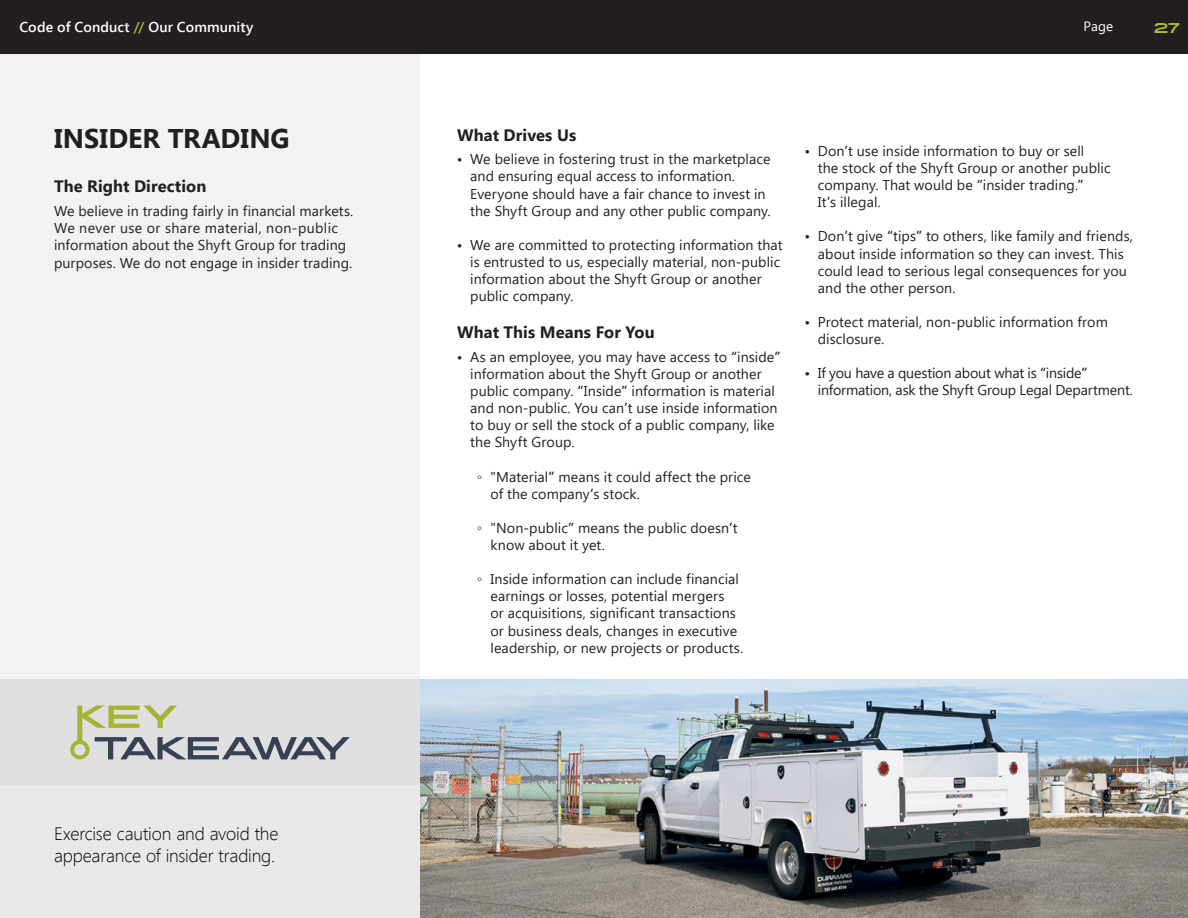
<style>
.page{position:relative;width:1188px;height:918px;background:#fff}
.page>*{position:absolute;margin:0;border:0;box-sizing:border-box;transform-origin:0 0}
.t1{font:700 27px "Segoe UI";color:#231f20}
.t2{font:300 18px/21.6px "Segoe UI";letter-spacing:-.01em;color:#000}
.t3{font:700 16.5px "Segoe UI";letter-spacing:.005em;color:#231f20}
.t4{font:14.25px/17.1px "Segoe UI";letter-spacing:.005em;color:#231f20}
.t5{font:14.25px/17.1px "Segoe UI";letter-spacing:-.015em;color:#231f20}
.t6{font:600 14.25px "Segoe UI";letter-spacing:.005em;color:#fff}
.t7{font:500 14.25px "Miedinger";color:#b0bc36}
.t8{font:13.5px "Segoe UI";color:#fff}
.s1{color:#b0bc36}
.s2{font-weight:600}
</style>
<div class="page">
<div style="left:0;top:0;width:1188px;height:54px;background:#231f20"></div>
<div style="left:0;top:54px;width:420px;height:864px;background:#f2f2f2"></div>
<div style="left:0;top:680px;width:420px;height:238px;background:#e8e8e8"></div>
<div style="left:0;top:680px;width:420px;height:105px;background:#dfdfdf"></div>
<svg style="left:70px;top:706px;width:280px;height:53px"></svg>
<img style="left:420px;top:680px;width:768px;height:238px">
<p class="t6" style="left:19px;top:17px;width:235px">Code of Conduct <span class="s1">//</span> Our Community</p>
<p class="t8" style="left:1084px;top:19px;width:31px">Page</p>
<p class="t7" style="left:1154px;top:19px;width:27px">27</p>
<h1 class="t1" style="left:54px;top:123px;width:237px">INSIDER TRADING</h1>
<p class="t3" style="left:457px;top:125px;width:121px">What Drives Us</p>
<p class="t4" style="left:470px;top:151px;width:302px;text-indent:-13px"><span class="s2">•</span> We believe in fostering trust in the marketplace and ensuring equal access to information.<br>Everyone should have a fair chance to invest in the Shyft Group and any other public company.</p>
<p class="t4" style="left:470px;top:236px;width:314px;text-indent:-13px"><span class="s2">•</span> We are committed to protecting information that is entrusted to us, especially material, non-public information about the Shyft Group or another public company.</p>
<p class="t3" style="left:457px;top:323px;width:199px">What This Means For You</p>
<p class="t4" style="left:470px;top:348px;width:312px;text-indent:-14px"><span class="s2">•</span> As an employee, you may have access to <span class="s2">“</span>inside<span class="s2">” </span>information about the Shyft Group or another public company. <span class="s2">“</span>Inside<span class="s2">”</span> information is material and non-public. You can<span class="s2">’</span>t use inside information to buy or sell the stock of a public company, like the Shyft Group.</p>
<p class="t4" style="left:491px;top:468px;width:262px;text-indent:-13px"><span class="s2">◦</span> "Material<span class="s2">”</span> means it could affect the price of the company<span class="s2">’</span>s stock.</p>
<p class="t4" style="left:491px;top:519px;width:249px;text-indent:-13px"><span class="s2">◦</span> "Non-public<span class="s2">”</span> means the public doesn<span class="s2">’</span>t know about it yet.</p>
<p class="t4" style="left:491px;top:571px;width:254px;text-indent:-13px"><span class="s2">◦</span> Inside information can include financial earnings or losses, potential mergers<br>or acquisitions, significant transactions or business deals, changes in executive leadership, or new projects or products.</p>
<p class="t3" style="left:54px;top:177px;width:154px">The Right Direction</p>
<p class="t4" style="left:54px;top:203px;width:301px">We believe in trading fairly in financial markets.<br>We never use or share material, non-public information about the Shyft Group for trading purposes. We do not engage in insider trading.</p>
<p class="t4" style="left:818px;top:143px;width:294px;text-indent:-13px"><span class="s2">•</span> Don<span class="s2">’</span>t use inside information to buy or sell<br>the stock of the Shyft Group or another public company. That would be <span class="s2">“</span>insider trading.<span class="s2">”<br></span>It<span class="s2">’</span>s illegal.</p>
<p class="t4" style="left:818px;top:228px;width:317px;text-indent:-13px"><span class="s2">•</span> Don<span class="s2">’</span>t give <span class="s2">“</span>tips<span class="s2">”</span> to others, like family and friends, about inside information so they can invest. This could lead to serious legal consequences for you and the other person.</p>
<p class="t4" style="left:818px;top:314px;width:292px;text-indent:-13px"><span class="s2">•</span> Protect material, non-public information from disclosure.</p>
<p class="t5" style="left:818px;top:365px;width:317px;text-indent:-14px"><span class="s2">•</span> If you have a question about what is <span class="s2">“</span>inside<span class="s2">” </span>information, ask the Shyft Group Legal Department.</p>
<p class="t2" style="left:54px;top:822px;width:226px">Exercise caution and avoid the appearance of insider trading.</p>
</div>
